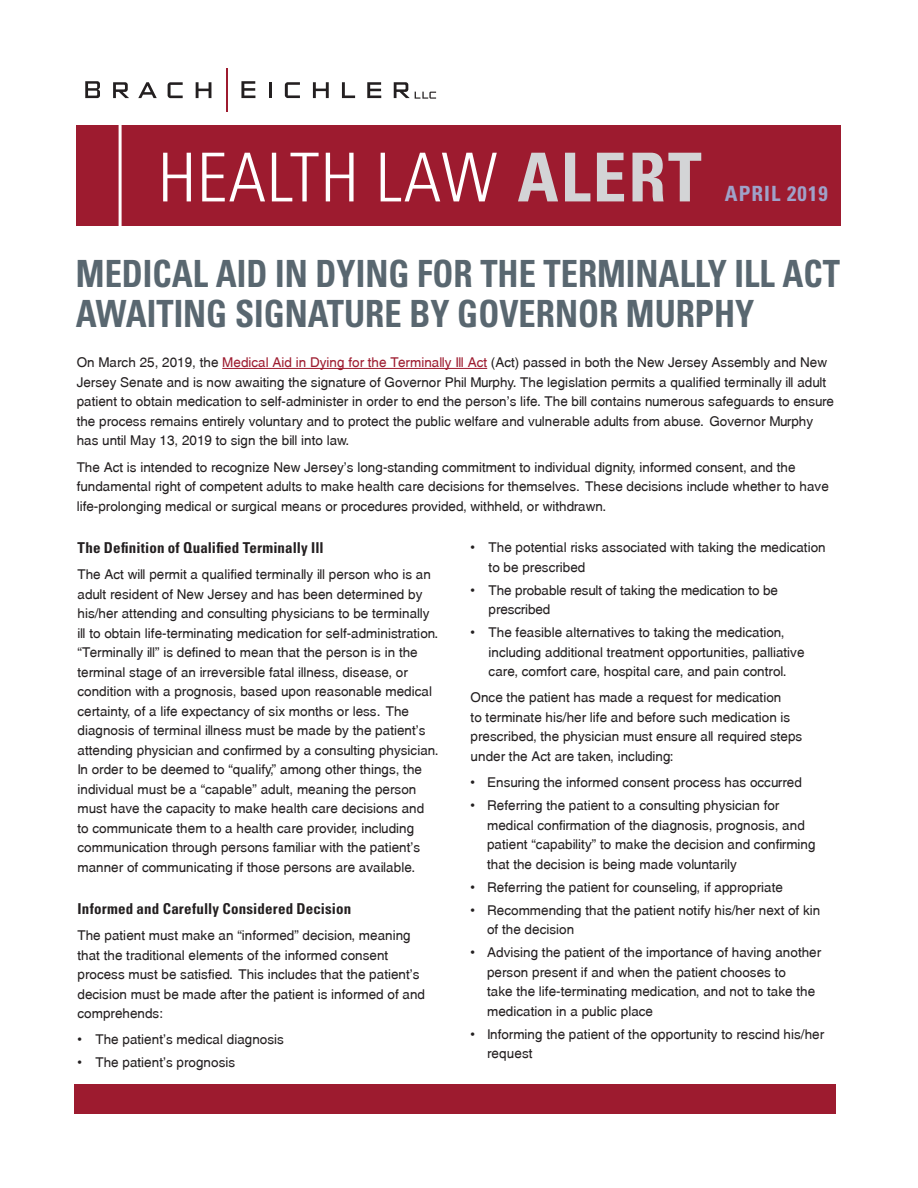
<style>
.page{position:relative;width:918px;height:1188px;background:#fff}
.page>*{position:absolute;margin:0;border:0;box-sizing:border-box;transform-origin:0 0}
.t1{font:300 condensed 67.5px "Univers LT Std";letter-spacing:.02em;color:#fff}
.t2{font:700 condensed 37.5px/40.5px "Univers LT Std";color:#596770;scale:.92 1}
.t3{font:700 condensed 21px "Univers LT Std";letter-spacing:.05em;color:#9fa2c9}
.Subhead_NO_Rule_Ab{font:700 condensed 15px "Univers LT Std";letter-spacing:.01em;color:#231f20}
.t4{font:13.5px/19.5px "Swansea";color:#231f20}
.s1{font-weight:700;color:#d3d4d6}
.s2{color:#9d1b2f}
</style>
<div class="page">
<div style="left:76px;top:125px;width:765px;height:101px;background:#9d1b2f"></div>
<svg style="left:85px;top:81px;width:15px;height:17px"></svg>
<svg style="left:113px;top:82px;width:16px;height:16px"></svg>
<svg style="left:138px;top:82px;width:19px;height:16px"></svg>
<svg style="left:196px;top:82px;width:15px;height:16px"></svg>
<hr style="left:269px;top:82px;width:3px;height:16px;background:#231f20">
<svg style="left:313px;top:82px;width:16px;height:16px"></svg>
<svg style="left:342px;top:82px;width:13px;height:16px"></svg>
<svg style="left:367px;top:82px;width:14px;height:16px"></svg>
<svg style="left:168px;top:82px;width:15px;height:16px"></svg>
<svg style="left:285px;top:82px;width:15px;height:16px"></svg>
<svg style="left:241px;top:81px;width:14px;height:17px"></svg>
<hr style="left:226px;top:68px;width:1px;height:44px;background:#9d1b2f">
<svg style="left:394px;top:82px;width:42px;height:17px"></svg>
<div style="left:75px;top:1085px;width:761px;height:29px;background:#9d1b2f"></div>
<hr style="left:119px;top:125px;width:3px;height:114px;background:#fff">
<hr style="left:222px;top:368px;width:265px;height:1px;background:#9d1b2f">
<p class="t1" style="left:158px;top:137px;width:545px">HEALTH LAW <span class="s1">ALERT</span></p>
<p class="t3" style="left:725px;top:181px;width:104px">APRIL 2019</p>
<p class="t2" style="left:76px;top:253px;width:832px">MEDICAL AID IN DYING FOR THE TERMINALLY ILL ACT<br>AWAITING SIGNATURE BY GOVERNOR MURPHY</p>
<p class="t4" style="left:77px;top:353px;width:759px">On March 25, 2019, the <span class="s2">Medical Aid in Dying for the Terminally Ill Act</span> (Act) passed in both the New Jersey Assembly and New Jersey Senate and is now awaiting the signature of Governor Phil Murphy. The legislation permits a qualified terminally ill adult patient to obtain medication to self-administer in order to end the person’s life. The bill contains numerous safeguards to ensure the process remains entirely voluntary and to protect the public welfare and vulnerable adults from abuse. Governor Murphy has until May 13, 2019 to sign the bill into law.</p>
<p class="t4" style="left:77px;top:457px;width:754px">The Act is intended to recognize New Jersey’s long-standing commitment to individual dignity, informed consent, and the fundamental right of competent adults to make health care decisions for themselves. These decisions include whether to have life-prolonging medical or surgical means or procedures provided, withheld, or withdrawn.</p>
<p class="Subhead_NO_Rule_Ab" style="left:78px;top:538px;width:248px">The Definition of Qualified Terminally Ill</p>
<p class="t4" style="left:78px;top:565px;width:362px">The Act will permit a qualified terminally ill person who is an adult resident of New Jersey and has been determined by his/her attending and consulting physicians to be terminally ill to obtain life-terminating medication for self-administration. “Terminally ill” is defined to mean that the person is in the terminal stage of an irreversible fatal illness, disease, or condition with a prognosis, based upon reasonable medical certainty, of a life expectancy of six months or less. The diagnosis of terminal illness must be made by the patient’s attending physician and confirmed by a consulting physician.<br>In order to be deemed to “qualify,” among other things, the individual must be a “capable” adult, meaning the person must have the capacity to make health care decisions and to communicate them to a health care provider, including communication through persons familiar with the patient’s manner of communicating if those persons are available.</p>
<p class="Subhead_NO_Rule_Ab" style="left:78px;top:899px;width:275px">Informed and Carefully Considered Decision</p>
<p class="t4" style="left:78px;top:925px;width:349px">The patient must make an “informed” decision, meaning that the traditional elements of the informed consent process must be satisfied. This includes that the patient’s decision must be made after the patient is informed of and comprehends:</p>
<p class="t4" style="left:78px;top:1030px;width:208px">• The patient’s medical diagnosis</p>
<p class="t4" style="left:78px;top:1053px;width:159px">• The patient’s prognosis</p>
<p class="t4" style="left:489px;top:537px;width:339px;text-indent:-18px">• The potential risks associated with taking the medication to be prescribed</p>
<p class="t4" style="left:489px;top:580px;width:291px;text-indent:-18px">• The probable result of taking the medication to be prescribed</p>
<p class="t4" style="left:489px;top:622px;width:317px;text-indent:-18px">• The feasible alternatives to taking the medication, including additional treatment opportunities, palliative care, comfort care, hospital care, and pain control.</p>
<p class="t4" style="left:471px;top:688px;width:333px">Once the patient has made a request for medication<br>to terminate his/her life and before such medication is prescribed, the physician must ensure all required steps under the Act are taken, including:</p>
<p class="t4" style="left:471px;top:772px;width:333px">• Ensuring the informed consent process has occurred</p>
<p class="t4" style="left:487px;top:795px;width:330px;text-indent:-16px">• Referring the patient to a consulting physician for medical confirmation of the diagnosis, prognosis, and patient “capability” to make the decision and confirming that the decision is being made voluntarily</p>
<p class="t4" style="left:471px;top:877px;width:314px">• Referring the patient for counseling, if appropriate</p>
<p class="t4" style="left:487px;top:900px;width:335px;text-indent:-16px">• Recommending that the patient notify his/her next of kin of the decision</p>
<p class="t4" style="left:487px;top:942px;width:336px;text-indent:-16px">• Advising the patient of the importance of having another person present if and when the patient chooses to<br>take the life-terminating medication, and not to take the medication in a public place</p>
<p class="t4" style="left:487px;top:1024px;width:339px;text-indent:-16px">• Informing the patient of the opportunity to rescind his/her request</p>
</div>
